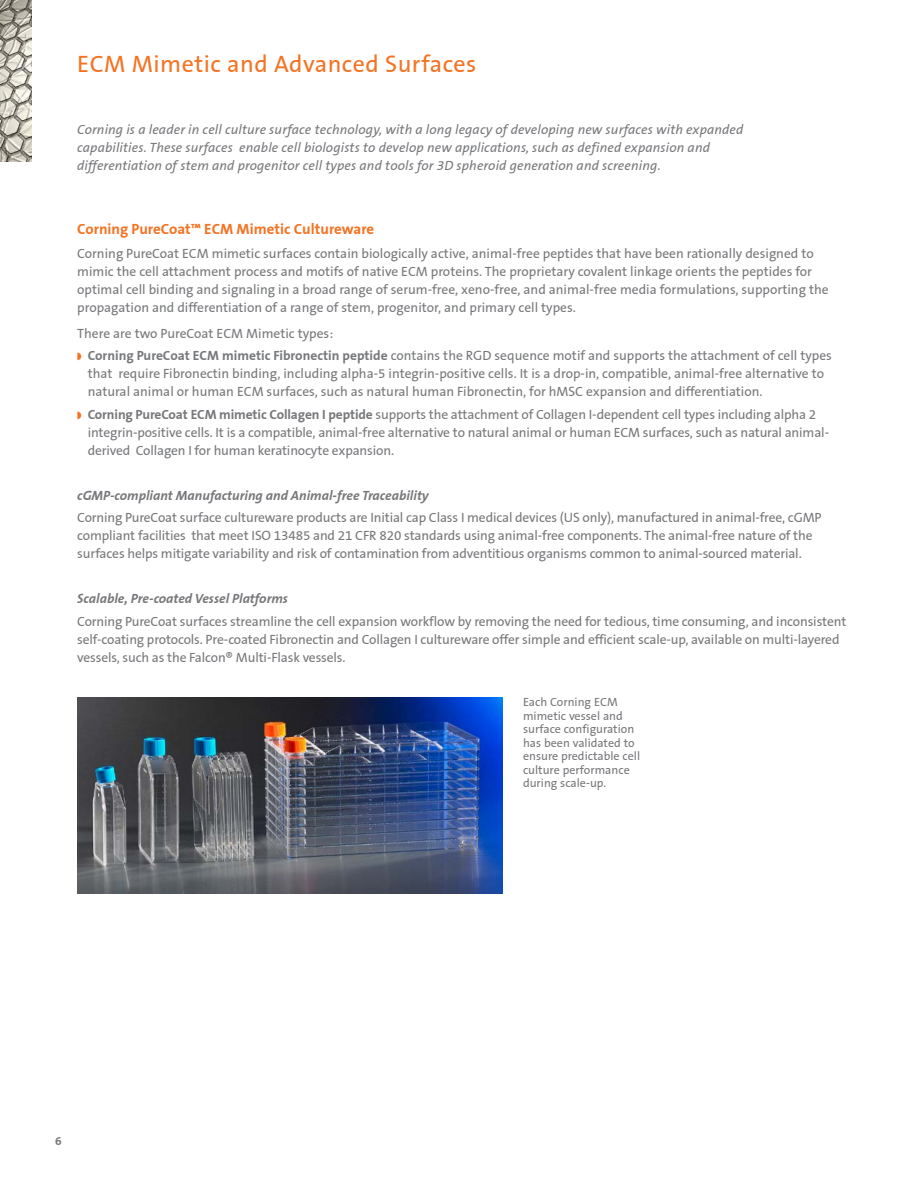
<style>
.page{position:relative;width:918px;height:1188px;background:#fff}
.page>*{position:absolute;margin:0;border:0;box-sizing:border-box;transform-origin:0 0}
.t1{font:24px "Corning Sans";letter-spacing:.02em;color:#f47323}
.t2{font:700 15px "Corning Sans";color:#f47323}
.t3{font:13.5px/18px "Corning Sans";letter-spacing:-.01em;color:#77787b}
.t4{font:italic 13.5px/18px "Corning Sans";letter-spacing:.01em;color:#77787b}
.t5{font:italic 700 13.5px "Corning Sans";color:#77787b}
.t6{font:12px/13.5px "Corning Sans";color:#77787b}
.t7{font:700 12px "Corning Sans";color:#77787b}
.s1{font-weight:700}
</style>
<div class="page">
<img style="left:77px;top:697px;width:425px;height:196px">
<img style="left:0;top:0;width:32px;height:162px">
<h1 class="t1" style="left:77px;top:50px;width:401px">ECM Mimetic and Advanced Surfaces</h1>
<p class="t4" style="left:77px;top:121px;width:668px">Corning is a leader in cell culture surface technology, with a long legacy of developing new surfaces with expanded capabilities. These surfaces enable cell biologists to develop new applications, such as defined expansion and differentiation of stem and progenitor cell types and tools for 3D spheroid generation and screening.</p>
<p class="t2" style="left:77px;top:220px;width:299px">Corning PureCoat™ ECM Mimetic Cultureware</p>
<p class="t3" style="left:77px;top:245px;width:753px">Corning PureCoat ECM mimetic surfaces contain biologically active, animal-free peptides that have been rationally designed to mimic the cell attachment process and motifs of native ECM proteins. The proprietary covalent linkage orients the peptides for optimal cell binding and signaling in a broad range of serum-free, xeno-free, and animal-free media formulations, supporting the propagation and differentiation of a range of stem, progenitor, and primary cell types.</p>
<p class="t3" style="left:88px;top:322px;width:746px;line-height:22.5px;text-indent:-10px">There are two PureCoat ECM Mimetic types:<br><span class="s1">Corning PureCoat ECM mimetic Fibronectin peptide</span> contains the RGD sequence motif and supports the attachment of cell types</p>
<p class="t3" style="left:88px;top:365px;width:738px">that require Fibronectin binding, including alpha-5 integrin-positive cells. It is a drop-in, compatible, animal-free alternative to natural animal or human ECM surfaces, such as natural human Fibronectin, for hMSC expansion and differentiation.</p>
<p class="t3" style="left:88px;top:405px;width:743px"><span class="s1">Corning PureCoat ECM mimetic Collagen I peptide</span> supports the attachment of Collagen I-dependent cell types including alpha 2 integrin-positive cells. It is a compatible, animal-free alternative to natural animal or human ECM surfaces, such as natural animal&shy;derived Collagen I for human keratinocyte expansion.</p>
<p class="t5" style="left:77px;top:487px;width:353px">cGMP-compliant Manufacturing and Animal-free Traceability</p>
<p class="t3" style="left:77px;top:509px;width:746px">Corning PureCoat surface cultureware products are Initial cap Class I medical devices (US only), manufactured in animal-free, cGMP compliant facilities that meet ISO 13485 and 21 CFR 820 standards using animal-free components. The animal-free nature of the surfaces helps mitigate variability and risk of contamination from adventitious organisms common to animal-sourced material.</p>
<p class="t5" style="left:77px;top:591px;width:212px">Scalable, Pre-coated Vessel Platforms</p>
<p class="t3" style="left:77px;top:612px;width:771px">Corning PureCoat surfaces streamline the cell expansion workflow by removing the need for tedious, time consuming, and inconsistent self-coating protocols. Pre-coated Fibronectin and Collagen I cultureware offer simple and efficient scale-up, available on multi-layered vessels, such as the Falcon® Multi-Flask vessels.</p>
<p class="t6" style="left:523px;top:695px;width:119px">Each Corning ECM mimetic vessel and surface configuration has been validated to ensure predictable cell culture performance during scale-up.</p>
<p class="t7" style="left:55px;top:1134px;width:8px">6</p>
</div>
